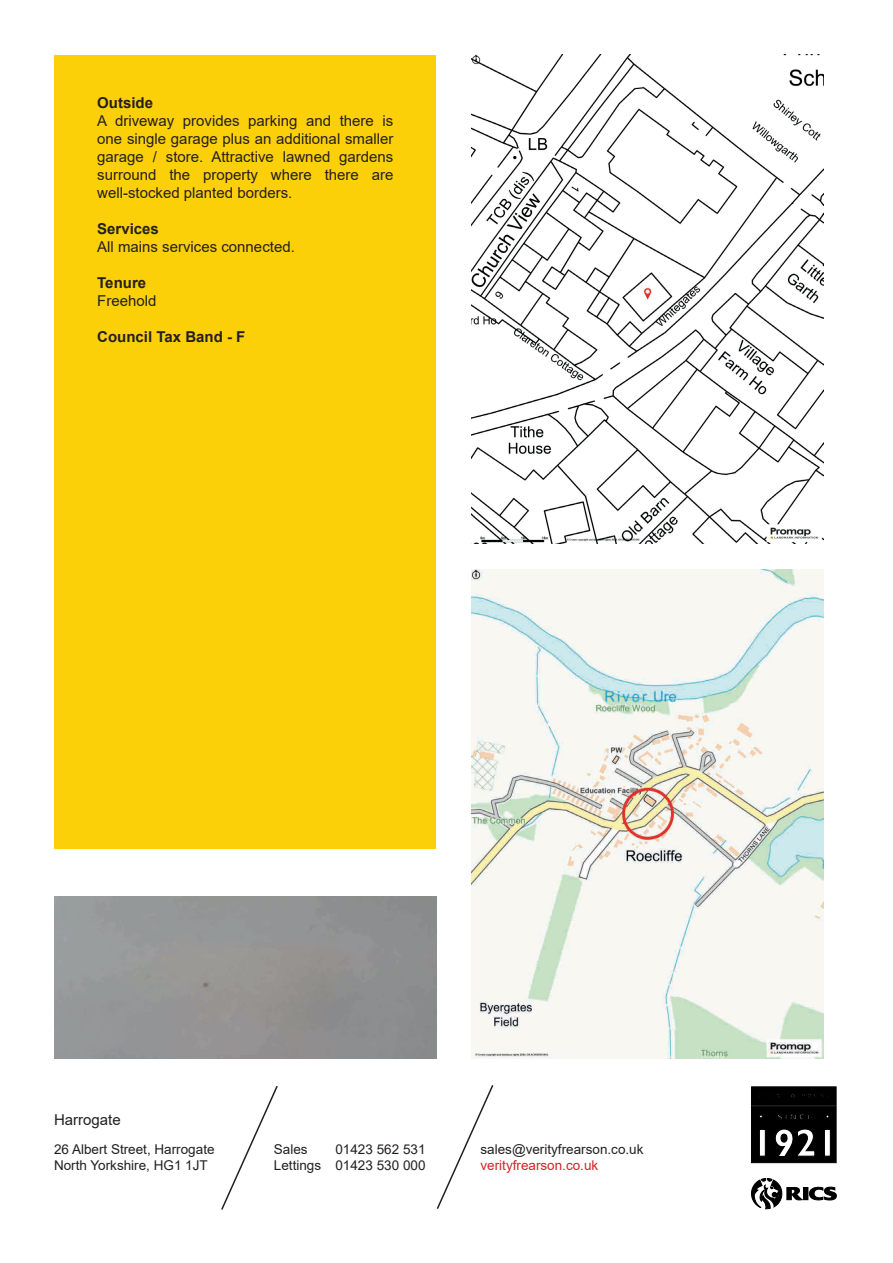
<style>
.page{position:relative;width:893px;height:1263px;background:#fff}
.page>*{position:absolute;margin:0;border:0;box-sizing:border-box;transform-origin:0 0}
.t1{font:15px/18px "Arial";color:#231f20;text-align:justify}
.t2{font:700 15px "Arial";color:#231f20}
.t3{font:13.5px/16.2px "Arial";color:#231f20}
.t4{font:13.5px "Arial";color:#d1232a}
</style>
<div class="page">
<div style="left:55px;top:55px;width:381px;height:793px;background:#fcd008"></div>
<img style="left:472px;top:54px;width:352px;height:489px">
<img style="left:472px;top:570px;width:352px;height:489px">
<svg style="left:221px;top:1085px;width:57px;height:125px"></svg>
<svg style="left:436px;top:1085px;width:58px;height:124px"></svg>
<svg style="left:751px;top:1086px;width:86px;height:77px"></svg>
<svg style="left:809px;top:1186px;width:28px;height:15px"></svg>
<div style="left:803px;top:1187px;width:5px;height:13px;background:#000001"></div>
<svg style="left:751px;top:1178px;width:52px;height:31px"></svg>
<p class="t2" style="left:97px;top:92px;width:57px">Outside</p>
<p class="t1" style="left:97px;top:112px;width:298px">A driveway provides parking and there is one single garage plus an additional smaller garage / store. Attractive lawned gardens surround the property where there are well-stocked planted borders.</p>
<p class="t2" style="left:97px;top:218px;width:63px">Services</p>
<p class="t1" style="left:97px;top:238px;width:199px">All mains services connected.</p>
<p class="t2" style="left:97px;top:272px;width:50px">Tenure</p>
<p class="t1" style="left:97px;top:292px;width:61px">Freehold</p>
<p class="t2" style="left:97px;top:326px;width:150px">Council Tax Band - F</p>
<p class="t1" style="left:54px;top:1111px;width:68px">Harrogate</p>
<p class="t3" style="left:54px;top:1141px;width:162px">26 Albert Street, Harrogate<br>North Yorkshire, HG1 1JT</p>
<p class="t3" style="left:274px;top:1141px;width:35px">Sales</p>
<p class="t3" style="left:274px;top:1141px;width:153px;text-align:right">01423 562 531<br>Lettings 01423 530 000</p>
<p class="t3" style="left:480px;top:1141px;width:164px">sales@verityfrearson.co.uk</p>
<p class="t4" style="left:480px;top:1156px;width:119px">verityfrearson.co.uk</p>
</div>
